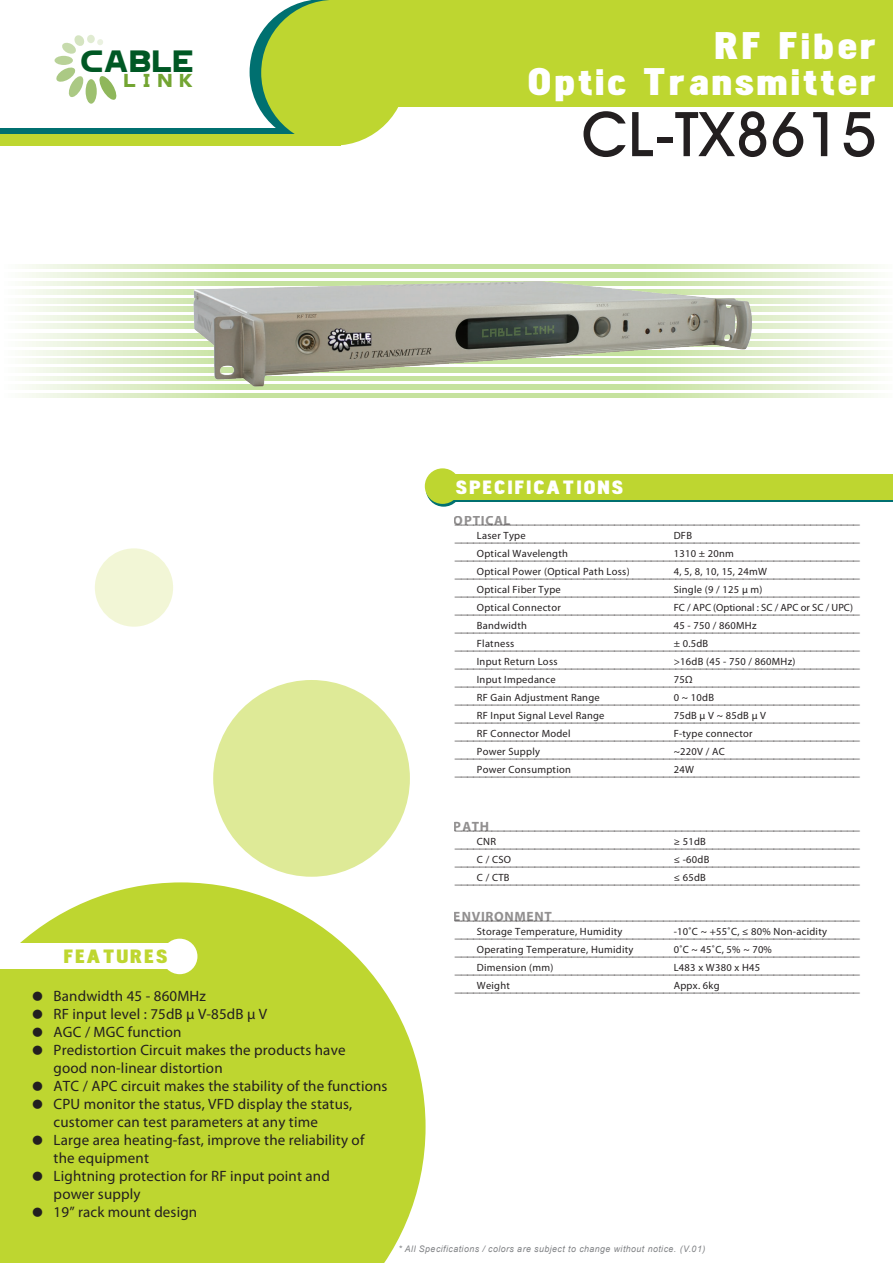
<style>
.page{position:relative;width:893px;height:1263px;background:#fff}
.page>*{position:absolute;margin:0;border:0;box-sizing:border-box;transform-origin:0 0}
.t1{font:500 61.95px "Avant Garde IT Cby BT";color:#231f20}
.t2{font:900 36px/36px "Dinova";letter-spacing:.075em;color:#fff;text-align:right}
.t3{font:28.8px "Hagane";color:#005824}
.t4{font:900 18px "Dinova";letter-spacing:.1em;color:#fff}
.t5{font:900 18px "Dinova";letter-spacing:.1em;color:#bed630}
.t6{font:17.4px "Hagane";color:#73a532}
.t7{font:15px/18px "Myriad Pro";letter-spacing:.01em;color:#231f20}
.t8{font:700 13.5px "Myriad Pro";letter-spacing:.05em;color:#231f20}
.t9{font:10.5px/18px "Myriad Pro";letter-spacing:.025em;color:#231f20;text-align:justify;scale:1.3 1}
.t10{font:10.5px/18px "Myriad Pro";letter-spacing:.025em;color:#231f20}
.t11{font:italic 9px "Arial";letter-spacing:.05em;color:#808285}
</style>
<div class="page">
<div style="left:440px;top:477px;width:453px;height:25px;background:linear-gradient(to right,#bed630,#bed630)"></div>
<svg style="left:426px;top:471px;width:35px;height:36px"></svg>
<svg style="left:0;top:882px;width:426px;height:381px;background:#c6db49"></svg>
<div style="left:0;top:943px;width:183px;height:25px;background:#fff"></div>
<div style="left:162px;top:939px;width:35px;height:35px;background:#fff;border-radius:50%"></div>
<div style="left:0;top:128px;width:324px;height:12px;background:#007070"></div>
<div style="left:250px;top:0;width:145px;height:145px;background:#007070;border-radius:50%"></div>
<div style="left:0;top:134px;width:341px;height:12px;background:#bed630"></div>
<div style="left:330px;top:0;width:563px;height:106px;background:#bed630"></div>
<div style="left:261px;top:0;width:146px;height:146px;background:#bed630;border-radius:50%"></div>
<div style="left:87px;top:35px;width:8px;height:8px;background:#e0ebd1;border-radius:50%"></div>
<div style="left:86px;top:79px;width:11px;height:25px;background:#9dc06f;border-radius:50%"></div>
<div style="left:55px;top:56px;width:18px;height:9px;background:#b9d298;border-radius:50%"></div>
<svg style="left:97px;top:39px;width:6px;height:6px"></svg>
<svg style="left:56px;top:68px;width:27px;height:29px"></svg>
<svg style="left:99px;top:76px;width:17px;height:24px"></svg>
<svg style="left:62px;top:35px;width:22px;height:19px"></svg>
<div style="left:439px;top:474px;width:454px;height:25px;background:#bed630"></div>
<div style="left:425px;top:468px;width:35px;height:36px;background:#bed630;border-radius:50%"></div>
<svg style="left:25px;top:264px;width:853px;height:5px;background:#d2e8b4"></svg>
<svg style="left:25px;top:273px;width:853px;height:4px"></svg>
<svg style="left:25px;top:281px;width:853px;height:5px"></svg>
<svg style="left:25px;top:290px;width:853px;height:4px"></svg>
<svg style="left:25px;top:298px;width:853px;height:5px"></svg>
<svg style="left:25px;top:307px;width:853px;height:5px"></svg>
<svg style="left:25px;top:315px;width:853px;height:5px"></svg>
<svg style="left:25px;top:324px;width:853px;height:5px"></svg>
<svg style="left:25px;top:333px;width:853px;height:5px"></svg>
<svg style="left:25px;top:342px;width:853px;height:5px"></svg>
<svg style="left:25px;top:350px;width:853px;height:5px"></svg>
<svg style="left:25px;top:359px;width:853px;height:5px"></svg>
<svg style="left:25px;top:367px;width:853px;height:5px"></svg>
<svg style="left:25px;top:376px;width:853px;height:5px"></svg>
<svg style="left:25px;top:385px;width:853px;height:4px"></svg>
<svg style="left:25px;top:393px;width:853px;height:5px"></svg>
<div style="left:213px;top:680px;width:197px;height:197px;background:#deea97;border-radius:50%"></div>
<div style="left:95px;top:548px;width:78px;height:79px;background:#f2f6d6;border-radius:50%"></div>
<img style="left:178px;top:272px;width:585px;height:126px">
<svg style="left:33px;top:991px;width:9px;height:10px"></svg>
<svg style="left:33px;top:1009px;width:9px;height:10px"></svg>
<svg style="left:33px;top:1027px;width:9px;height:10px"></svg>
<svg style="left:33px;top:1045px;width:9px;height:10px"></svg>
<svg style="left:33px;top:1081px;width:9px;height:10px"></svg>
<svg style="left:33px;top:1099px;width:9px;height:10px"></svg>
<svg style="left:33px;top:1135px;width:9px;height:10px"></svg>
<svg style="left:33px;top:1171px;width:9px;height:10px"></svg>
<svg style="left:33px;top:1207px;width:9px;height:10px"></svg>
<h3 class="t3" style="left:81px;top:45px;width:115px">CABLE</h3>
<h3 class="t6" style="left:124px;top:71px;width:71px">LINK</h3>
<h2 class="t2" style="left:528px;top:26px;width:350px">RF Fiber<br>Optic Transmitter</h2>
<h1 class="t1" style="left:582px;top:96px;width:297px">CL-TX8615</h1>
<h3 class="t4" style="left:456px;top:475px;width:169px">SPECIFICATIONS</h3>
<p class="t8" style="left:454px;top:512px;width:58px">OPTICAL</p>
<p class="t9" style="left:455px;top:512px;width:313px">__________________________________________________________________ __________________________________________________________________ __________________________________________________________________ __________________________________________________________________ __________________________________________________________________ __________________________________________________________________ __________________________________________________________________ __________________________________________________________________ __________________________________________________________________ __________________________________________________________________ __________________________________________________________________ __________________________________________________________________ __________________________________________________________________ __________________________________________________________________ __________________________________________________________________</p>
<p class="t10" style="left:674px;top:526px;width:181px">DFB<br>1310 ± 20nm<br>4, 5, 8, 10, 15, 24mW<br>Single (9 / 125 µ m)<br>FC / APC (Optional : SC / APC or SC / UPC)<br>45 - 750 / 860MHz<br>± 0.5dB<br>&gt;16dB (45 - 750 / 860MHz)<br>75Ω<br>0 ~ 10dB<br>75dB µ V ~ 85dB µ V<br>F-type connector<br>~220V / AC<br>24W</p>
<p class="t10" style="left:477px;top:526px;width:154px">Laser Type<br>Optical Wavelength<br>Optical Power (Optical Path Loss)<br>Optical Fiber Type<br>Optical Connector<br>Bandwidth<br>Flatness<br>Input Return Loss<br>Input Impedance<br>RF Gain Adjustment Range<br>RF Input Signal Level Range<br>RF Connector Model<br>Power Supply<br>Power Consumption</p>
<h3 class="t5" style="left:64px;top:944px;width:106px">FEATURES</h3>
<p class="t7" style="left:54px;top:987px;width:335px">Bandwidth 45 - 860MHz<br>RF input level : 75dB µ V-85dB µ V<br>AGC / MGC function<br>Predistortion Circuit makes the products have<br>good non-linear distortion<br>ATC / APC circuit makes the stability of the functions CPU monitor the status, VFD display the status, customer can test parameters at any time<br>Large area heating-fast, improve the reliability of the equipment<br>Lightning protection for RF input point and<br>power supply<br>19” rack mount design</p>
<p class="t8" style="left:454px;top:818px;width:37px">PATH</p>
<p class="t9" style="left:455px;top:818px;width:313px">__________________________________________________________________ __________________________________________________________________ __________________________________________________________________ __________________________________________________________________</p>
<p class="t9" style="left:455px;top:908px;width:313px">__________________________________________________________________ __________________________________________________________________ __________________________________________________________________ __________________________________________________________________ __________________________________________________________________</p>
<p class="t10" style="left:674px;top:832px;width:37px">≥ 51dB ≤ -60dB ≤ 65dB</p>
<p class="t10" style="left:477px;top:832px;width:36px">CNR<br>C / CSO<br>C / CTB</p>
<p class="t8" style="left:454px;top:908px;width:100px">ENVIRONMENT</p>
<p class="t10" style="left:674px;top:922px;width:155px">-10˚C ~ +55˚C, ≤ 80% Non-acidity<br>0˚C ~ 45˚C, 5% ~ 70%<br>L483 x W380 x H45<br>Appx. 6kg</p>
<p class="t10" style="left:477px;top:922px;width:158px">Storage Temperature, Humidity<br>Operating Temperature, Humidity<br>Dimension (mm)<br>Weight</p>
<p class="t11" style="left:399px;top:1243px;width:308px">* All Specifications / colors are subject to change without notice. (V.01)</p>
</div>
